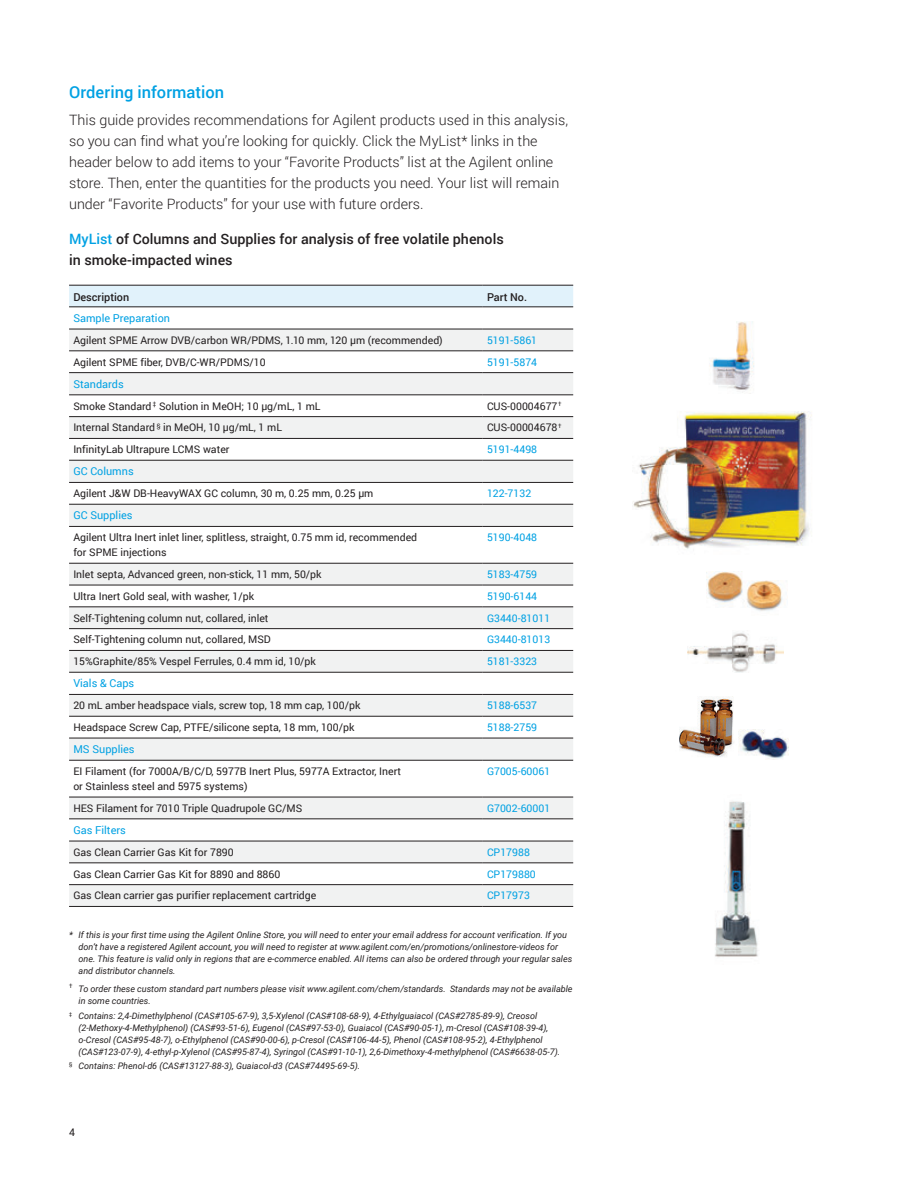
<style>
.page{position:relative;width:918px;height:1188px;background:#fff}
.page>*{position:absolute;margin:0;border:0;box-sizing:border-box;transform-origin:0 0}
.t1{font:500 16.5px "Roboto";letter-spacing:.005em;color:#00a1e3}
.t2{font:300 14.25px/21px "Roboto";color:#231f20}
.t3{font:500 14.25px/21px "Roboto";color:#231f20}
.t4{font:10.8px "Roboto";color:#00a1e3}
.t5{font:500 10.8px "Roboto";color:#231f20}
.t6{font:10.5px/15px "Roboto";color:#231f20}
.t7{font:10.5px "Roboto";color:#00a1e3}
.t8{font:italic 9px/12px "Roboto";color:#231f20}
.s1{color:#00a1e3}
</style>
<div class="page">
<div style="left:69px;top:286px;width:504px;height:21px;background:#e1f2fb"></div>
<svg style="left:69px;top:330px;width:504px;height:576px;fill:#f1f2f2"></svg>
<hr style="left:483px;top:329px;width:90px;height:1px;background:#231f20">
<hr style="left:69px;top:351px;width:414px;height:1px;background:#231f20">
<hr style="left:483px;top:351px;width:90px;height:1px;background:#231f20">
<hr style="left:69px;top:372px;width:414px;height:1px;background:#231f20">
<hr style="left:483px;top:372px;width:90px;height:1px;background:#231f20">
<hr style="left:69px;top:395px;width:414px;height:1px;background:#231f20">
<hr style="left:483px;top:395px;width:90px;height:1px;background:#231f20">
<hr style="left:69px;top:416px;width:414px;height:1px;background:#231f20">
<hr style="left:483px;top:416px;width:90px;height:1px;background:#231f20">
<hr style="left:69px;top:438px;width:414px;height:1px;background:#231f20">
<hr style="left:483px;top:438px;width:90px;height:1px;background:#231f20">
<hr style="left:69px;top:460px;width:414px;height:1px;background:#231f20">
<hr style="left:483px;top:460px;width:90px;height:1px;background:#231f20">
<hr style="left:69px;top:482px;width:414px;height:1px;background:#231f20">
<hr style="left:483px;top:482px;width:90px;height:1px;background:#231f20">
<hr style="left:69px;top:563px;width:414px;height:1px;background:#231f20">
<hr style="left:483px;top:563px;width:90px;height:1px;background:#231f20">
<hr style="left:69px;top:585px;width:414px;height:1px;background:#231f20">
<hr style="left:483px;top:585px;width:90px;height:1px;background:#231f20">
<hr style="left:69px;top:607px;width:414px;height:1px;background:#231f20">
<hr style="left:483px;top:607px;width:90px;height:1px;background:#231f20">
<hr style="left:483px;top:628px;width:90px;height:1px;background:#231f20">
<hr style="left:483px;top:650px;width:90px;height:1px;background:#231f20">
<hr style="left:69px;top:672px;width:414px;height:1px;background:#231f20">
<hr style="left:483px;top:672px;width:90px;height:1px;background:#231f20">
<hr style="left:69px;top:694px;width:414px;height:1px;background:#231f20">
<hr style="left:483px;top:694px;width:90px;height:1px;background:#231f20">
<hr style="left:69px;top:716px;width:414px;height:1px;background:#231f20">
<hr style="left:483px;top:716px;width:90px;height:1px;background:#231f20">
<hr style="left:483px;top:738px;width:90px;height:1px;background:#231f20">
<hr style="left:69px;top:760px;width:414px;height:1px;background:#231f20">
<hr style="left:483px;top:760px;width:90px;height:1px;background:#231f20">
<hr style="left:69px;top:797px;width:414px;height:1px;background:#231f20">
<hr style="left:483px;top:797px;width:90px;height:1px;background:#231f20">
<hr style="left:483px;top:819px;width:90px;height:1px;background:#231f20">
<hr style="left:69px;top:841px;width:414px;height:1px;background:#231f20">
<hr style="left:483px;top:841px;width:90px;height:1px;background:#231f20">
<hr style="left:69px;top:863px;width:414px;height:1px;background:#231f20">
<hr style="left:483px;top:863px;width:90px;height:1px;background:#231f20">
<hr style="left:483px;top:884px;width:90px;height:1px;background:#231f20">
<hr style="left:483px;top:906px;width:90px;height:1px;background:#231f20">
<hr style="left:69px;top:285px;width:414px;height:1px;background:#231f20">
<hr style="left:483px;top:285px;width:90px;height:1px;background:#231f20">
<hr style="left:483px;top:307px;width:90px;height:1px;background:#231f20">
<hr style="left:69px;top:307px;width:414px;height:1px;background:#231f20">
<hr style="left:69px;top:329px;width:414px;height:1px;background:#231f20">
<hr style="left:69px;top:628px;width:414px;height:1px;background:#231f20">
<hr style="left:69px;top:650px;width:414px;height:1px;background:#231f20">
<hr style="left:69px;top:819px;width:414px;height:1px;background:#231f20">
<hr style="left:69px;top:738px;width:414px;height:1px;background:#231f20">
<hr style="left:69px;top:884px;width:414px;height:1px;background:#231f20">
<hr style="left:69px;top:906px;width:414px;height:1px;background:#231f20">
<hr style="left:69px;top:504px;width:414px;height:1px;background:#231f20">
<hr style="left:483px;top:504px;width:90px;height:1px;background:#231f20">
<hr style="left:69px;top:526px;width:414px;height:1px;background:#231f20">
<hr style="left:483px;top:526px;width:90px;height:1px;background:#231f20">
<img style="left:709px;top:322px;width:45px;height:71px">
<img style="left:706px;top:572px;width:77px;height:39px">
<img style="left:715px;top:801px;width:43px;height:156px">
<img style="left:679px;top:696px;width:60px;height:61px">
<img style="left:739px;top:729px;width:49px;height:31px">
<img style="left:633px;top:411px;width:179px;height:138px">
<img style="left:688px;top:633px;width:96px;height:39px">
<h1 class="t1" style="left:69px;top:81px;width:157px">Ordering information</h1>
<p class="t2" style="left:69px;top:109px;width:501px">This guide provides recommendations for Agilent products used in this analysis, so you can find what you’re looking for quickly. Click the MyList* links in the header below to add items to your “Favorite Products” list at the Agilent online store. Then, enter the quantities for the products you need. Your list will remain under “Favorite Products” for your use with future orders.</p>
<h2 class="t3" style="left:69px;top:228px;width:436px"><span class="s1">MyList</span> of Columns and Supplies for analysis of free volatile phenols in smoke-impacted wines</h2>
<p class="t5" style="left:73px;top:289px;width:57px">Description</p>
<p class="t5" style="left:487px;top:289px;width:42px">Part No.</p>
<p class="t4" style="left:73px;top:311px;width:98px">Sample Preparation</p>
<p class="t6" style="left:73px;top:332px;width:371px">Agilent SPME Arrow DVB/carbon WR/PDMS, 1.10 mm, 120 μm (recommended)</p>
<p class="t7" style="left:487px;top:333px;width:52px">5191-5861</p>
<p class="t6" style="left:73px;top:354px;width:194px">Agilent SPME fiber, DVB/C-WR/PDMS/10</p>
<p class="t7" style="left:487px;top:355px;width:52px">5191-5874</p>
<p class="t4" style="left:73px;top:376px;width:52px">Standards</p>
<p class="t6" style="left:73px;top:398px;width:249px">Smoke Standard <sup>‡</sup> Solution in MeOH; 10 µg/mL, 1 mL</p>
<p class="t6" style="left:487px;top:398px;width:76px">CUS-00004677<sup>†</sup></p>
<p class="t6" style="left:73px;top:420px;width:210px">Internal Standard <sup>§</sup> in MeOH, 10 µg/mL, 1 mL</p>
<p class="t6" style="left:487px;top:420px;width:76px">CUS-00004678<sup>†</sup></p>
<p class="t6" style="left:73px;top:442px;width:158px">InfinityLab Ultrapure LCMS water</p>
<p class="t7" style="left:487px;top:442px;width:52px">5191-4498</p>
<p class="t4" style="left:73px;top:464px;width:62px">GC Columns</p>
<p class="t6" style="left:73px;top:486px;width:302px">Agilent J&amp;W DB-HeavyWAX GC column, 30 m, 0.25 mm, 0.25 μm</p>
<p class="t7" style="left:487px;top:486px;width:46px">122-7132</p>
<p class="t4" style="left:73px;top:508px;width:61px">GC Supplies</p>
<p class="t6" style="left:73px;top:530px;width:345px">Agilent Ultra Inert inlet liner, splitless, straight, 0.75 mm id, recommended for SPME injections</p>
<p class="t7" style="left:487px;top:530px;width:52px">5190-4048</p>
<p class="t6" style="left:73px;top:566px;width:250px">Inlet septa, Advanced green, non-stick, 11 mm, 50/pk</p>
<p class="t7" style="left:487px;top:567px;width:52px">5183-4759</p>
<p class="t6" style="left:73px;top:588px;width:182px">Ultra Inert Gold seal, with washer, 1/pk</p>
<p class="t7" style="left:487px;top:589px;width:52px">5190-6144</p>
<p class="t6" style="left:73px;top:610px;width:197px">Self-Tightening column nut, collared, inlet</p>
<p class="t7" style="left:487px;top:611px;width:65px">G3440-81011</p>
<p class="t6" style="left:73px;top:632px;width:199px">Self-Tightening column nut, collared, MSD</p>
<p class="t7" style="left:487px;top:632px;width:65px">G3440-81013</p>
<p class="t6" style="left:73px;top:654px;width:244px">15%Graphite/85% Vespel Ferrules, 0.4 mm id, 10/pk</p>
<p class="t7" style="left:487px;top:654px;width:52px">5181-3323</p>
<p class="t4" style="left:73px;top:676px;width:62px">Vials &amp; Caps</p>
<p class="t6" style="left:73px;top:698px;width:289px">20 mL amber headspace vials, screw top, 18 mm cap, 100/pk</p>
<p class="t7" style="left:487px;top:698px;width:52px">5188-6537</p>
<p class="t6" style="left:73px;top:719px;width:283px">Headspace Screw Cap, PTFE/silicone septa, 18 mm, 100/pk</p>
<p class="t7" style="left:487px;top:720px;width:52px">5188-2759</p>
<p class="t4" style="left:73px;top:742px;width:63px">MS Supplies</p>
<p class="t6" style="left:73px;top:763px;width:329px">EI Filament (for 7000A/B/C/D, 5977B Inert Plus, 5977A Extractor, Inert or Stainless steel and 5975 systems)</p>
<p class="t7" style="left:487px;top:764px;width:65px">G7005-60061</p>
<p class="t6" style="left:73px;top:800px;width:230px">HES Filament for 7010 Triple Quadrupole GC/MS</p>
<p class="t7" style="left:487px;top:801px;width:65px">G7002-60001</p>
<p class="t4" style="left:73px;top:823px;width:54px">Gas Filters</p>
<p class="t6" style="left:73px;top:844px;width:162px">Gas Clean Carrier Gas Kit for 7890</p>
<p class="t7" style="left:487px;top:845px;width:44px">CP17988</p>
<p class="t6" style="left:73px;top:866px;width:208px">Gas Clean Carrier Gas Kit for 8890 and 8860</p>
<p class="t7" style="left:487px;top:867px;width:50px">CP179880</p>
<p class="t6" style="left:73px;top:888px;width:245px">Gas Clean carrier gas purifier replacement cartridge</p>
<p class="t7" style="left:487px;top:888px;width:44px">CP17973</p>
<p class="t8" style="left:79px;top:929px;width:495px;text-indent:-9px">* If this is your first time using the Agilent Online Store, you will need to enter your email address for account verification. If you don’t have a registered Agilent account, you will need to register at www.agilent.com/en/promotions/onlinestore-videos for one. This feature is valid only in regions that are e-commerce enabled. All items can also be ordered through your regular sales and distributor channels.</p>
<p class="t8" style="left:79px;top:982px;width:496px;text-indent:-9px"><sup>†</sup> To order these custom standard part numbers please visit www.agilent.com/chem/standards. Standards may not be available in some countries.</p>
<p class="t8" style="left:79px;top:1009px;width:483px;text-indent:-9px"><sup>‡</sup> Contains: 2,4-Dimethylphenol (CAS#105-67-9), 3,5-Xylenol (CAS#108-68-9), 4-Ethylguaiacol (CAS#2785-89-9), Creosol (2-Methoxy-4-Methylphenol) (CAS#93-51-6), Eugenol (CAS#97-53-0), Guaiacol (CAS#90-05-1), m-Cresol (CAS#108-39-4), o-Cresol (CAS#95-48-7), o-Ethylphenol (CAS#90-00-6), p-Cresol (CAS#106-44-5), Phenol (CAS#108-95-2), 4-Ethylphenol (CAS#123-07-9), 4-ethyl-p-Xylenol (CAS#95-87-4), Syringol (CAS#91-10-1), 2,6-Dimethoxy-4-methylphenol (CAS#6638-05-7).</p>
<p class="t8" style="left:69px;top:1060px;width:293px"><sup>§</sup> Contains: Phenol-d6 (CAS#13127-88-3), Guaiacol-d3 (CAS#74495-69-5).</p>
<p class="t6" style="left:69px;top:1125px;width:7px">4</p>
</div>
